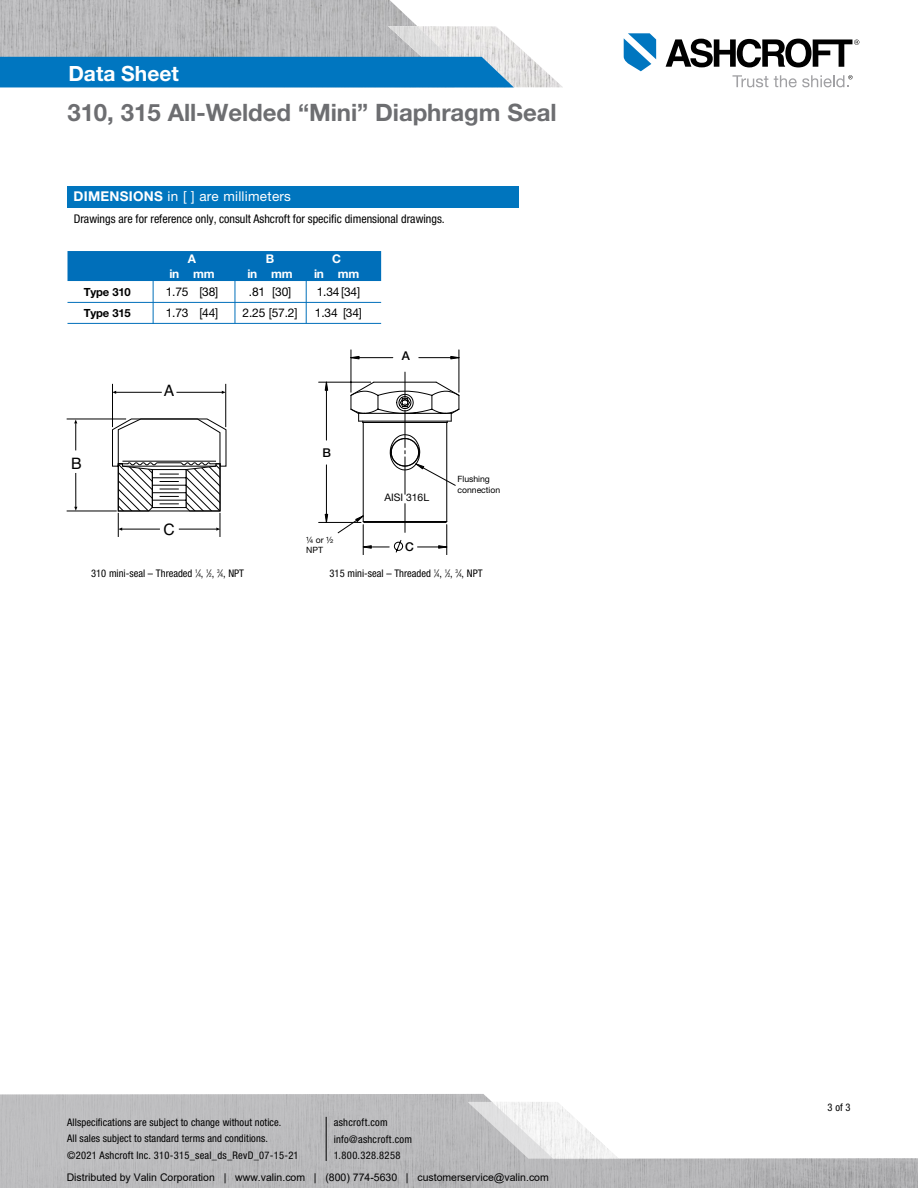
<style>
.page{position:relative;width:918px;height:1188px;background:#fff}
.page>*{position:absolute;margin:0;border:0;box-sizing:border-box;transform-origin:0 0}
.t1{font:700 24px "Helvetica Neue LT Pro";letter-spacing:-.005em;color:#6d6e71}
.t2{font:700 21px "Helvetica Neue LT Pro";color:#fff}
.t3{font:15.75px "Helvetica";color:#000}
.t4{font:13.5px "Helvetica Neue LT Pro";letter-spacing:.02em;color:#fff}
.t5{font:500 12.15px "Helvetica Neue";color:#010101}
.t6{font:condensed 12px "Helvetica Neue LT Pro";color:#000}
.t7{font:12px "Helvetica Neue LT Pro";letter-spacing:-.015em;color:#000}
.t8{font:700 12px "Helvetica Neue LT Pro";letter-spacing:-.015em;color:#fff}
.t9{font:700 11.25px "Helvetica Neue LT Pro";letter-spacing:-.015em;color:#000}
.t10{font:condensed 10.5px/16.5px "Helvetica Neue LT Pro";letter-spacing:.01em;color:#000}
.t11{font:10.5px "Arial";color:#000}
.t12{font:10.35px "Helvetica Neue";color:#010101}
.t13{font:8.7px/10.4px "Helvetica Neue";letter-spacing:-.005em;color:#010101}
.s1{font-weight:700}
.s2{font-size:5.25px}
</style>
<div class="page">
<hr style="left:4px;top:87px;width:451px;height:1px;background:#ceced0">
<img style="left:0;top:0;width:417px;height:26px">
<svg style="left:732px;top:75px;width:36px;height:12px"></svg>
<svg style="left:624px;top:33px;width:32px;height:38px"></svg>
<svg style="left:666px;top:39px;width:193px;height:28px"></svg>
<svg style="left:0;top:26px;width:562px;height:61px;background:#70a4c5"></svg>
<svg style="left:774px;top:75px;width:79px;height:12px"></svg>
<svg style="left:0;top:1094px;width:918px;height:94px;fill:#bcbcbe"></svg>
<svg style="left:468px;top:1102px;width:151px;height:57px"></svg>
<hr style="left:326px;top:1117px;width:1px;height:44px;background:#000">
<hr style="left:112px;top:384px;width:1px;height:43px;background:#000">
<hr style="left:225px;top:384px;width:1px;height:43px;background:#000">
<hr style="left:116px;top:392px;width:46px;height:1px;background:#000">
<hr style="left:176px;top:392px;width:46px;height:1px;background:#000">
<hr style="left:67px;top:511px;width:50px;height:1px;background:#000">
<hr style="left:67px;top:419px;width:59px;height:1px;background:#000">
<hr style="left:75px;top:473px;width:1px;height:34px;background:#000">
<svg style="left:74px;top:420px;width:3px;height:30px"></svg>
<svg style="left:112px;top:418px;width:115px;height:119px"></svg>
<div style="left:68px;top:251px;width:313px;height:30px;background:#006fba"></div>
<hr style="left:68px;top:302px;width:313px;height:1px;background:#006fba">
<hr style="left:68px;top:323px;width:313px;height:1px;background:#006fba">
<hr style="left:153px;top:280px;width:1px;height:44px;background:#006fba">
<hr style="left:235px;top:280px;width:1px;height:43px;background:#006fba">
<hr style="left:306px;top:280px;width:1px;height:43px;background:#006fba">
<hr style="left:447px;top:525px;width:1px;height:30px;background:#010101">
<hr style="left:363px;top:525px;width:1px;height:30px;background:#010101">
<svg style="left:418px;top:546px;width:29px;height:2px"></svg>
<svg style="left:363px;top:539px;width:41px;height:14px"></svg>
<svg style="left:318px;top:350px;width:142px;height:183px"></svg>
<div style="left:68px;top:186px;width:451px;height:21px;background:#0075be"></div>
<h2 class="t2" style="left:68px;top:60px;width:112px">Data Sheet</h2>
<h1 class="t1" style="left:68px;top:97px;width:491px">310, 315 All-Welded “Mini” Diaphragm Seal</h1>
<p class="t4" style="left:74px;top:188px;width:219px"><span class="s1">DIMENSIONS</span> in [ ] are millimeters</p>
<p class="t6" style="left:74px;top:211px;width:373px">Drawings are for reference only, consult Ashcroft for specific dimensional drawings.</p>
<p class="t8" style="left:188px;top:251px;width:10px">A</p>
<p class="t8" style="left:266px;top:251px;width:10px">B</p>
<p class="t8" style="left:332px;top:251px;width:10px">C</p>
<p class="t8" style="left:169px;top:266px;width:47px">in mm</p>
<p class="t8" style="left:247px;top:266px;width:47px">in mm</p>
<p class="t8" style="left:314px;top:266px;width:47px">in mm</p>
<p class="t9" style="left:84px;top:285px;width:49px">Type 310</p>
<p class="t7" style="left:166px;top:284px;width:54px">1.75 [38]</p>
<p class="t7" style="left:249px;top:284px;width:44px">.81 [30]</p>
<p class="t7" style="left:317px;top:284px;width:45px">1.34[34]</p>
<p class="t9" style="left:84px;top:306px;width:49px">Type 315</p>
<p class="t7" style="left:166px;top:305px;width:54px">1.73 [44]</p>
<p class="t7" style="left:243px;top:305px;width:56px">2.25 [57.2]</p>
<p class="t7" style="left:315px;top:305px;width:49px">1.34 [34]</p>
<h3 class="t3" style="left:71px;top:451px;width:12px">B</h3>
<h3 class="t3" style="left:164px;top:378px;width:12px">A</h3>
<p class="t5" style="left:322px;top:445px;width:10px">B</p>
<p class="t5" style="left:402px;top:349px;width:10px">A</p>
<p class="t12" style="left:384px;top:491px;width:46px">AISI 316L</p>
<p class="t13" style="left:458px;top:474px;width:44px">Flushing connection</p>
<h3 class="t3" style="left:164px;top:518px;width:13px">C</h3>
<p class="t10" style="left:91px;top:565px;width:155px">310 mini-seal – Threaded <sup>1</sup>⁄<span class="s2">4</span>, <sup>1</sup>⁄<span class="s2">2</span>, <sup>3</sup>⁄<span class="s2">4</span>, NPT</p>
<p class="t13" style="left:306px;top:534px;width:28px">¼ or ½<br>NPT</p>
<p class="t5" style="left:405px;top:539px;width:10px">C</p>
<p class="t10" style="left:330px;top:565px;width:155px">315 mini-seal – Threaded <sup>1</sup>⁄<span class="s2">4</span>, <sup>1</sup>⁄<span class="s2">2</span>, <sup>3</sup>⁄<span class="s2">4</span>, NPT</p>
<p class="t10" style="left:67px;top:1114px;width:233px">Allspecifications are subject to change without notice.<br>All sales subject to standard terms and conditions. ©2021 Ashcroft Inc. 310-315_seal_ds_RevD_07-15-21</p>
<p class="t10" style="left:334px;top:1114px;width:80px">ashcroft.com info@ashcroft.com<br>1.800.328.8258</p>
<p class="t11" style="left:67px;top:1170px;width:484px">Distributed by Valin Corporation | www.valin.com | (800) 774-5630 | customerservice@valin.com</p>
<p class="t10" style="left:828px;top:1099px;width:24px">3 of 3</p>
</div>
